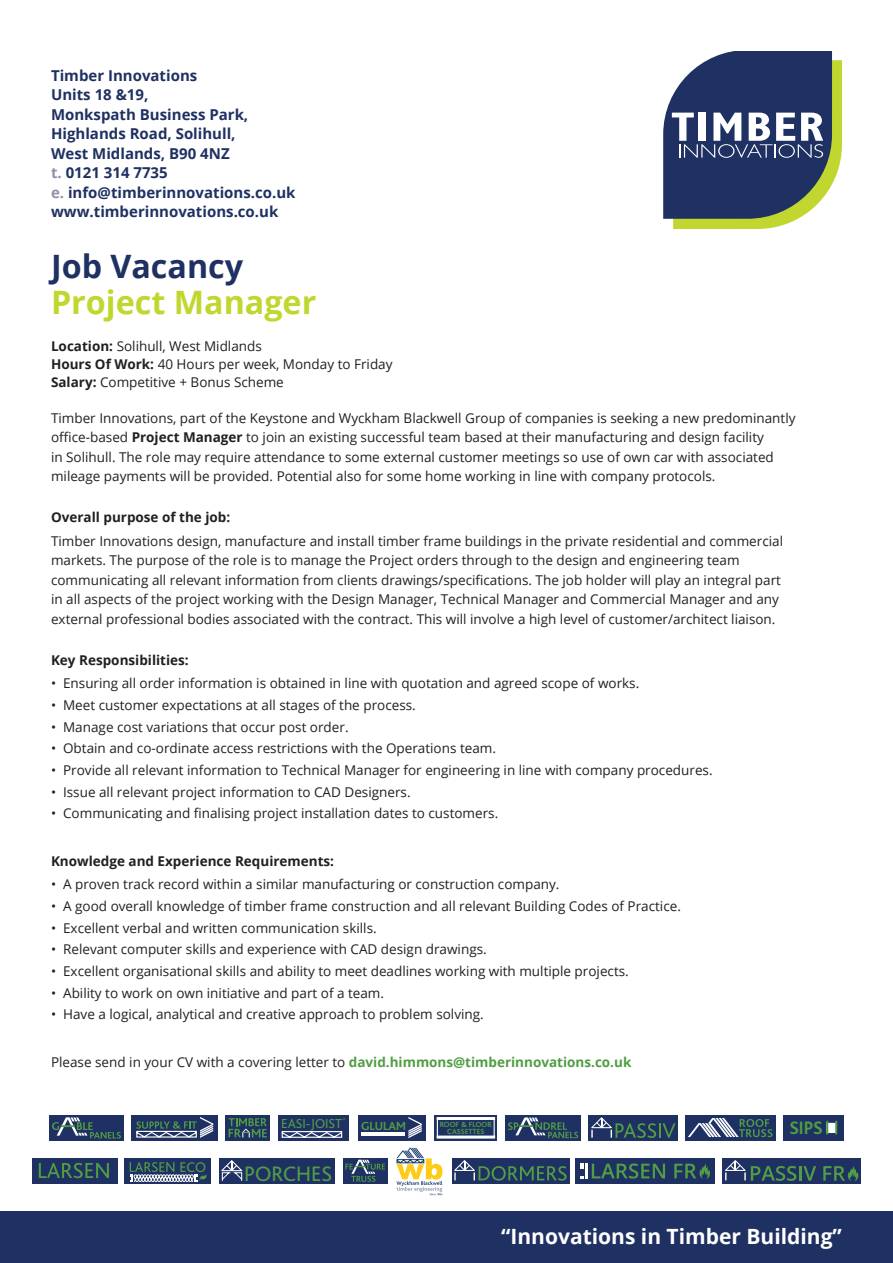
<style>
.page{position:relative;width:893px;height:1263px;background:#fff}
.page>*{position:absolute;margin:0;border:0;box-sizing:border-box;transform-origin:0 0}
.t1{font:700 32.25px "Open Sans";color:#c1d72f}
.t2{font:700 32.25px "Open Sans";color:#1f3162}
.t3{font:21.9px "Bliss";color:#509d44}
.Heading{font:700 21px "Open Sans";color:#fff}
.t4{font:700 18.9px "Bliss";color:#509d44}
.Heading-2{font:700 15px "Open Sans";color:#1f3162}
.t5{font:14.7px "Bliss";color:#509d44}
.t6{font:13.65px "Bliss";color:#509d44}
.t7{font:13.5px/19.5px "Open Sans";color:#231f20}
.t8{font:700 13.5px "Open Sans";color:#231f20}
.t9{font:700 12.3px "Bliss";color:#509d44}
.t10{font:700 7.8px/6.8px "Bliss";color:#509d44;text-align:center}
.s1{color:#9290aa}
.s2{font-weight:700}
.s3{font-weight:700;color:#509d44}
</style>
<div class="page">
<svg style="left:663px;top:51px;width:179px;height:178px"></svg>
<div style="left:0;top:1212px;width:893px;height:51px;background:#1f3162"></div>
<div style="left:505px;top:1115px;width:76px;height:26px;background:#1f3162"></div>
<svg style="left:508px;top:1117px;width:70px;height:21px"></svg>
<div style="left:131px;top:1115px;width:87px;height:26px;background:#1f3162"></div>
<svg style="left:136px;top:1117px;width:77px;height:21px"></svg>
<div style="left:225px;top:1115px;width:45px;height:26px;background:#1f3162"></div>
<svg style="left:229px;top:1118px;width:38px;height:19px"></svg>
<div style="left:49px;top:1115px;width:75px;height:26px;background:#1f3162"></div>
<svg style="left:52px;top:1117px;width:69px;height:21px"></svg>
<div style="left:278px;top:1115px;width:71px;height:26px;background:#1f3162"></div>
<svg style="left:281px;top:1131px;width:62px;height:7px"></svg>
<div style="left:358px;top:1115px;width:68px;height:26px;background:#1f3162"></div>
<svg style="left:408px;top:1117px;width:14px;height:21px"></svg>
<hr style="left:362px;top:1132px;width:43px;height:4px;background:#fff">
<svg style="left:435px;top:1115px;width:62px;height:26px"></svg>
<div style="left:437px;top:1117px;width:58px;height:21px;border:1px solid #fff"></div>
<hr style="left:437px;top:1117px;width:58px;height:2px;background:#fff">
<hr style="left:437px;top:1136px;width:58px;height:2px;background:#fff">
<div style="left:589px;top:1115px;width:89px;height:26px;background:#1f3162"></div>
<svg style="left:591px;top:1117px;width:85px;height:21px"></svg>
<div style="left:685px;top:1115px;width:91px;height:25px;background:#1f3162"></div>
<svg style="left:688px;top:1118px;width:84px;height:19px"></svg>
<div style="left:783px;top:1115px;width:61px;height:26px;background:#1f3162"></div>
<div style="left:826px;top:1123px;width:11px;height:10px;background:#fff"></div>
<svg style="left:826px;top:1121px;width:2px;height:13px"></svg>
<svg style="left:835px;top:1121px;width:2px;height:13px"></svg>
<div style="left:219px;top:1157px;width:115px;height:26px;background:#1f3162"></div>
<svg style="left:221px;top:1160px;width:22px;height:21px"></svg>
<div style="left:343px;top:1157px;width:45px;height:26px;background:#1f3162"></div>
<svg style="left:345px;top:1160px;width:40px;height:22px"></svg>
<div style="left:452px;top:1157px;width:117px;height:26px;background:#1f3162"></div>
<svg style="left:454px;top:1160px;width:113px;height:20px"></svg>
<svg style="left:396px;top:1148px;width:46px;height:47px"></svg>
<div style="left:576px;top:1157px;width:139px;height:26px;background:#1f3162"></div>
<svg style="left:674px;top:1163px;width:36px;height:16px"></svg>
<svg style="left:581px;top:1163px;width:84px;height:15px"></svg>
<div style="left:722px;top:1157px;width:139px;height:26px;background:#1f3162"></div>
<svg style="left:725px;top:1160px;width:91px;height:21px"></svg>
<svg style="left:823px;top:1166px;width:35px;height:15px"></svg>
<div style="left:125px;top:1157px;width:86px;height:26px;background:#1f3162"></div>
<svg style="left:130px;top:1162px;width:77px;height:20px"></svg>
<div style="left:32px;top:1157px;width:85px;height:26px;background:#1f3162"></div>
<svg style="left:39px;top:1163px;width:70px;height:15px"></svg>
<p class="Heading-2" style="left:51px;top:65px;width:148px">Timber Innovations</p>
<p class="Heading-2" style="left:51px;top:84px;width:99px">Units 18 &amp;19,</p>
<p class="Heading-2" style="left:51px;top:104px;width:199px">Monkspath Business Park,</p>
<p class="Heading-2" style="left:51px;top:123px;width:186px">Highlands Road, Solihull,</p>
<p class="Heading-2" style="left:51px;top:143px;width:180px">West Midlands, B90 4NZ</p>
<p class="Heading-2" style="left:51px;top:162px;width:118px"><span class="s1">t.</span> 0121 314 7735</p>
<p class="Heading-2" style="left:51px;top:182px;width:246px"><span class="s1">e.</span> info@timberinnovations.co.uk</p>
<p class="Heading-2" style="left:51px;top:201px;width:229px">www.timberinnovations.co.uk</p>
<p class="t2" style="left:51px;top:243px;width:194px">Job Vacancy</p>
<p class="t1" style="left:51px;top:279px;width:267px">Project Manager</p>
<p class="t7" style="left:51px;top:336px;width:212px"><span class="s2">Location:</span> Solihull, West Midlands</p>
<p class="t7" style="left:51px;top:354px;width:343px"><span class="s2">Hours Of Work:</span> 40 Hours per week, Monday to Friday</p>
<p class="t7" style="left:51px;top:372px;width:234px"><span class="s2">Salary:</span> Competitive + Bonus Scheme</p>
<p class="t7" style="left:51px;top:408px;width:746px">Timber Innovations, part of the Keystone and Wyckham Blackwell Group of companies is seeking a new predominantly office-based <span class="s2">Project Manager</span> to join an existing successful team based at their manufacturing and design facility<br>in Solihull. The role may require attendance to some external customer meetings so use of own car with associated mileage payments will be provided. Potential also for some home working in line with company protocols.</p>
<p class="t8" style="left:51px;top:508px;width:181px">Overall purpose of the job:</p>
<p class="t7" style="left:51px;top:531px;width:734px">Timber Innovations design, manufacture and install timber frame buildings in the private residential and commercial markets. The purpose of the role is to manage the Project orders through to the design and engineering team communicating all relevant information from clients drawings/specifications. The job holder will play an integral part in all aspects of the project working with the Design Manager, Technical Manager and Commercial Manager and any external professional bodies associated with the contract. This will involve a high level of customer/architect liaison.</p>
<p class="t8" style="left:51px;top:650px;width:139px">Key Responsibilities:</p>
<p class="t7" style="left:51px;top:673px;width:590px">• Ensuring all order information is obtained in line with quotation and agreed scope of works.</p>
<p class="t7" style="left:51px;top:695px;width:366px">• Meet customer expectations at all stages of the process.</p>
<p class="t7" style="left:51px;top:717px;width:299px">• Manage cost variations that occur post order.</p>
<p class="t7" style="left:51px;top:738px;width:446px">• Obtain and co-ordinate access restrictions with the Operations team.</p>
<p class="t7" style="left:51px;top:760px;width:663px">• Provide all relevant information to Technical Manager for engineering in line with company procedures.</p>
<p class="t7" style="left:51px;top:781px;width:361px">• Issue all relevant project information to CAD Designers.</p>
<p class="t7" style="left:51px;top:803px;width:449px">• Communicating and finalising project installation dates to customers.</p>
<p class="t8" style="left:51px;top:851px;width:285px">Knowledge and Experience Requirements:</p>
<p class="t7" style="left:51px;top:874px;width:510px">• A proven track record within a similar manufacturing or construction company.</p>
<p class="t7" style="left:51px;top:896px;width:631px">• A good overall knowledge of timber frame construction and all relevant Building Codes of Practice.</p>
<p class="t7" style="left:51px;top:918px;width:327px">• Excellent verbal and written communication skills.</p>
<p class="t7" style="left:51px;top:939px;width:437px">• Relevant computer skills and experience with CAD design drawings.</p>
<p class="t7" style="left:51px;top:961px;width:579px">• Excellent organisational skills and ability to meet deadlines working with multiple projects.</p>
<p class="t7" style="left:51px;top:982px;width:335px">• Ability to work on own initiative and part of a team.</p>
<p class="t7" style="left:51px;top:1004px;width:434px">• Have a logical, analytical and creative approach to problem solving.</p>
<p class="t7" style="left:51px;top:1052px;width:582px">Please send in your CV with a covering letter to <span class="s3">david.himmons@timberinnovations.co.uk</span></p>
<p class="t5" style="left:180px;top:1159px;width:28px">ECO</p>
<p class="t6" style="left:281px;top:1116px;width:62px">EASI-JOIST</p>
<p class="t9" style="left:361px;top:1120px;width:46px">GLULAM</p>
<p class="t10" style="left:440px;top:1121px;width:53px">ROOF &amp; FLOOR<br>CASSETTES</p>
<p class="t4" style="left:789px;top:1118px;width:35px">SIPS</p>
<p class="t3" style="left:244px;top:1162px;width:89px">PORCHES</p>
<p class="Heading" style="left:501px;top:1221px;width:342px">“Innovations in Timber Building”</p>
</div>
